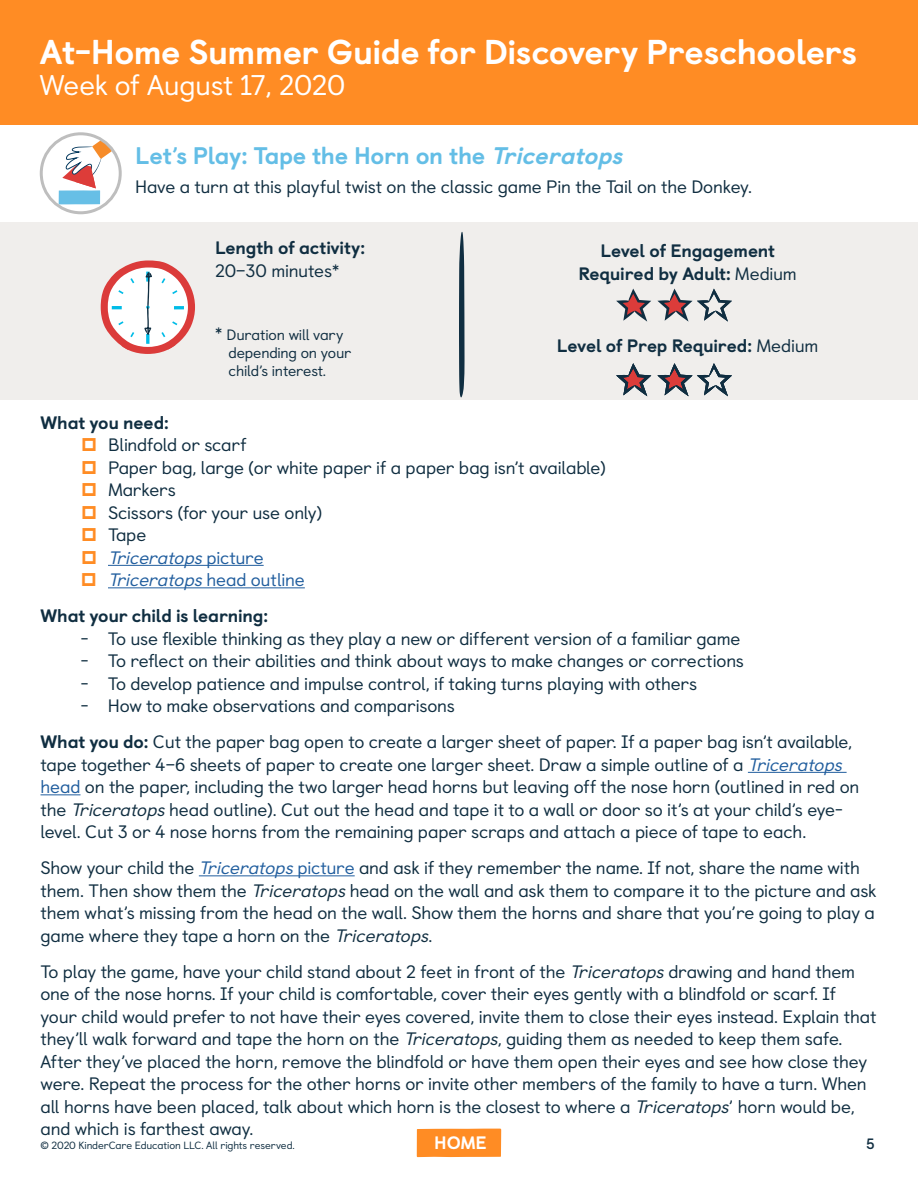
<style>
.page{position:relative;width:918px;height:1188px;background:#fff}
.page>*{position:absolute;margin:0;border:0;box-sizing:border-box;transform-origin:0 0}
.t1{font:800 34.5px "Castledown";letter-spacing:-.015em;color:#fff}
.t2{font:28.5px "Castledown";letter-spacing:-.015em;color:#fff}
.t3{font:800 24px "Castledown";letter-spacing:-.01em;color:#64bee6}
.t4{font:18px/22.5px "Castledown";letter-spacing:-.01em;color:#102e41}
.t5{font:800 18px/22.5px "Castledown";letter-spacing:-.015em;color:#102e41;text-align:center}
.t6{font:800 18px "Castledown";color:#fff}
.t7{font:15px/18px "Castledown";letter-spacing:-.015em;color:#102e41}
.t8{font:700 15px "Castledown";color:#102e41}
.t9{font:10.5px "Castledown";letter-spacing:-.01em;color:#102e41}
.s1{font-style:italic}
.s2{font-size:18px}
.s3{font-weight:400}
.s4{font-style:italic;color:#215e9e}
.s5{color:#215e9e}
.s6{font-weight:800}
</style>
<div class="page">
<div style="left:417px;top:1129px;width:84px;height:28px;background:#ff8c24"></div>
<div style="left:0;top:0;width:918px;height:125px;background:#ff8c24"></div>
<hr style="left:108px;top:565px;width:156px;height:1px;background:#215e9e">
<hr style="left:108px;top:587px;width:197px;height:1px;background:#215e9e">
<hr style="left:748px;top:772px;width:99px;height:1px;background:#215e9e">
<hr style="left:40px;top:794px;width:40px;height:1px;background:#215e9e">
<hr style="left:199px;top:875px;width:156px;height:1px;background:#215e9e">
<svg style="left:41px;top:134px;width:79px;height:79px"></svg>
<svg style="left:59px;top:134px;width:61px;height:70px"></svg>
<div style="left:40px;top:132px;width:82px;height:82px;border:3px solid #bebebe;border-radius:50%"></div>
<div style="left:0;top:222px;width:918px;height:178px;background:#f0eeec"></div>
<svg style="left:459px;top:232px;width:6px;height:166px"></svg>
<svg style="left:616px;top:289px;width:35px;height:33px"></svg>
<svg style="left:616px;top:363px;width:35px;height:33px"></svg>
<svg style="left:657px;top:289px;width:75px;height:33px"></svg>
<svg style="left:657px;top:363px;width:75px;height:33px"></svg>
<svg style="left:101px;top:260px;width:94px;height:94px"></svg>
<h1 class="t1" style="left:40px;top:24px;width:819px">At-Home Summer Guide for Discovery Preschoolers</h1>
<h2 class="t2" style="left:40px;top:63px;width:307px">Week of August 17, 2020</h2>
<h3 class="t3" style="left:135px;top:136px;width:496px">Let’s Play: Tape the Horn on the <span class="s1">Triceratops</span></h3>
<p class="t4" style="left:135px;top:174px;width:618px">Have a turn at this playful twist on the classic game Pin the Tail on the Donkey.</p>
<p class="t5" style="left:215px;top:235px;width:152px">Length of activity:</p>
<p class="t4" style="left:215px;top:257px;width:126px">20–30 minutes*</p>
<p class="t7" style="left:229px;top:324px;width:124px;text-indent:-14px"><span class="s2">*</span> Duration will vary depending on your child’s interest.</p>
<p class="t5" style="left:578px;top:238px;width:220px">Level of Engagement<br>Required by Adult: <span class="s3">Medium</span></p>
<p class="t5" style="left:557px;top:333px;width:263px">Level of Prep Required: <span class="s3">Medium</span></p>
<p class="t5" style="left:40px;top:410px;width:130px">What you need:</p>
<p class="t4" style="left:108px;top:432px;width:499px">Blindfold or scarf<br>Paper bag, large (or white paper if a paper bag isn’t available)<br>Markers<br>Scissors (for your use only)<br>Tape<br><span class="s4">Triceratops</span><span class="s5">p i c t u r e<br></span><span class="s4">Triceratops</span><span class="s5">h e a d o u t l i n e</span></p>
<p class="t5" style="left:40px;top:603px;width:229px">What your child is learning:</p>
<p class="t4" style="left:81px;top:625px;width:661px">- To use flexible thinking as they play a new or different version of a familiar game</p>
<p class="t4" style="left:81px;top:648px;width:665px">- To reflect on their abilities and think about ways to make changes or corrections</p>
<p class="t4" style="left:81px;top:670px;width:618px">- To develop patience and impulse control, if taking turns playing with others</p>
<p class="t4" style="left:40px;top:686px;width:813px;line-height:36px;text-indent:40px">- How to make observations and comparisons<br><span class="s6">What you do:</span> Cut the paper bag open to create a larger sheet of paper. If a paper bag isn’t available,</p>
<p class="t4" style="left:40px;top:751px;width:821px">tape together 4–6 sheets of paper to create one larger sheet. Draw a simple outline of a <span class="s4">Triceratops </span><span class="s5">head</span> on the paper, including the two larger head horns but leaving off the nose horn (outlined in red on the <span class="s1">Triceratops</span>head outline). Cut out the head and tape it to a wall or door so it’s at your child’s eye&shy;level. Cut 3 or 4 nose horns from the remaining paper scraps and attach a piece of tape to each.</p>
<p class="t4" style="left:40px;top:855px;width:838px">Show your child the <span class="s4">Triceratops</span><span class="s5">picture</span> and ask if they remember the name. If not, share the name with them. Then show them the <span class="s1">Triceratops</span>head on the wall and ask them to compare it to the picture and ask them what’s missing from the head on the wall. Show them the horns and share that you’re going to play a game where they tape a horn on the <span class="s1">Triceratops</span>.</p>
<p class="t4" style="left:40px;top:958px;width:838px">To play the game, have your child stand about 2 feet in front of the <span class="s1">Triceratops</span>drawing and hand them one of the nose horns. If your child is comfortable, cover their eyes gently with a blindfold or scarf. If your child would prefer to not have their eyes covered, invite them to close their eyes instead. Explain that they’ll walk forward and tape the horn on the <span class="s1">Triceratops</span>, guiding them as needed to keep them safe.<br>After they’ve placed the horn, remove the blindfold or have them open their eyes and see how close they were. Repeat the process for the other horns or invite other members of the family to have a turn. When all horns have been placed, talk about which horn is the closest to where a <span class="s1">Triceratops</span>’ horn would be, and which is farthest away.</p>
<p class="t9" style="left:40px;top:1137px;width:256px">© 2020 KinderCare Education LLC. All rights reserved.</p>
<p class="t6" style="left:434px;top:1128px;width:54px">HOME</p>
<p class="t8" style="left:866px;top:1132px;width:10px">5</p>
</div>
